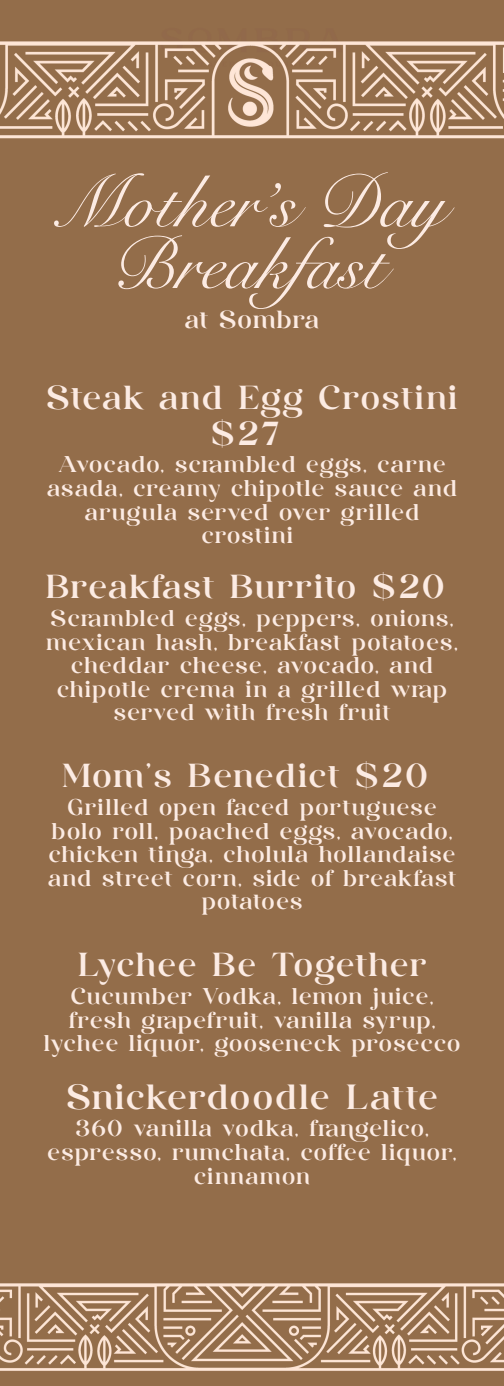
<style>
.page{position:relative;width:504px;height:1386px;background:#936d4a}
.page>*{position:absolute;margin:0;border:0;box-sizing:border-box;transform-origin:0 0}
.t1{font:73.5px/61.6px "Snell Roundhand LT Std Scr";color:#fcebe3;text-align:center}
.t2{font:35px "Hiraling";letter-spacing:-.015em;color:#fcebe3}
.t3{font:33.25px "Hiraling";letter-spacing:-.01em;color:#fcebe3}
.t4{font:24.68px "Hiraling";letter-spacing:-.03em;color:#fcebe3}
.t5{font:22.75px/23.6px "Hiraling";letter-spacing:-.005em;color:#fcebe3;text-align:center}
.t6{font:22.75px "Hiraling";letter-spacing:-.025em;color:#fcebe3}
</style>
<div class="page">
<img style="left:0;top:41px;width:504px;height:98px">
<img style="left:0;top:1283px;width:504px;height:88px">
<h1 class="t1" style="left:50px;top:181px;width:397px">Mother’s Day<br>Breakfast</h1>
<p class="t4" style="left:184px;top:309px;width:137px">at Sombra</p>
<p class="t3" style="left:46px;top:384px;width:414px">Steak and Egg Crostini</p>
<p class="t3" style="left:210px;top:419px;width:73px">$27</p>
<h1 class="t5" style="left:46px;top:454px;width:413px">Avocado, scrambled eggs, carne asada, creamy chipotle sauce and</h1>
<p class="t5" style="left:84px;top:501px;width:337px">arugula served over grilled crostini</p>
<p class="t3" style="left:44px;top:573px;width:403px">Breakfast Burrito $20</p>
<p class="t5" style="left:46px;top:608px;width:414px;text-align:left">Scrambled eggs, peppers, onions, mexican hash, breakfast potatoes,</p>
<p class="t5" style="left:56px;top:655px;width:393px">cheddar cheese, avocado, and chipotle crema in a grilled wrap</p>
<p class="t5" style="left:113px;top:702px;width:279px">served with fresh fruit</p>
<p class="t3" style="left:61px;top:762px;width:369px">Mom’s Benedict $20</p>
<p class="t5" style="left:51px;top:797px;width:404px">Grilled open faced portuguese bolo roll, poached eggs, avocado,</p>
<p class="t5" style="left:47px;top:844px;width:411px;text-align:left">chicken tinga, cholula hollandaise and street corn, side of breakfast</p>
<p class="t6" style="left:201px;top:892px;width:104px">potatoes</p>
<p class="t3" style="left:77px;top:951px;width:352px">Lychee Be Together</p>
<p class="t5" style="left:70px;top:986px;width:366px">Cucumber Vodka, lemon juice,</p>
<p class="t5" style="left:68px;top:1009px;width:370px">fresh grapefruit, vanilla syrup,</p>
<p class="t5" style="left:43px;top:1033px;width:420px">lychee liquor, gooseneck prosecco</p>
<p class="t2" style="left:65px;top:1082px;width:375px">Snickerdoodle Latte</p>
<p class="t5" style="left:47px;top:1118px;width:412px">360 vanilla vodka, frangelico, espresso, rumchata, coffee liquor, cinnamon</p>
</div>
